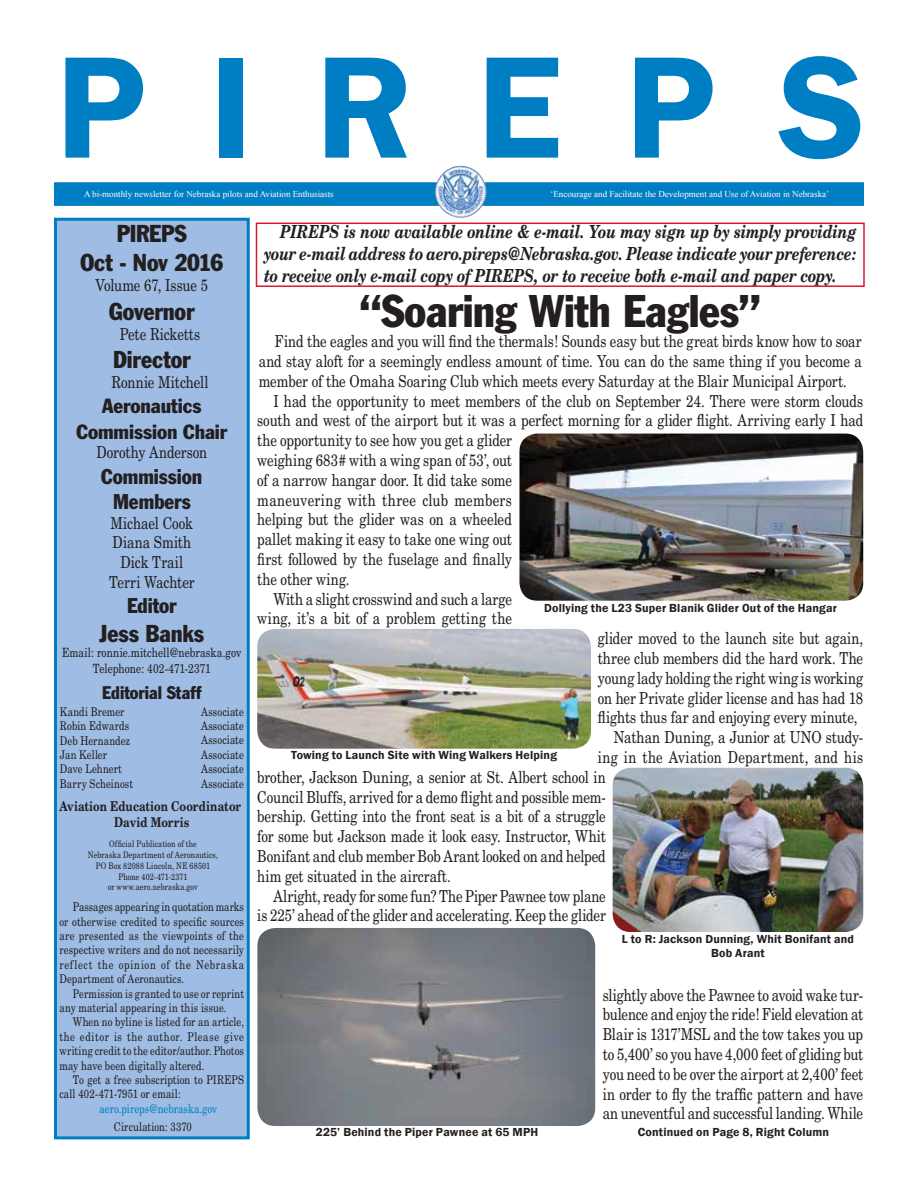
<style>
.page{position:relative;width:918px;height:1188px;background:#fff}
.page>*{position:absolute;margin:0;border:0;box-sizing:border-box;transform-origin:0 0}
.t1{font:600 150px "Franklin Gothic";letter-spacing:.42em;color:#007ec4}
.t2{font:condensed 45px "Franklin Gothic";letter-spacing:-.005em;color:#231f20}
.t3{font:condensed 24px/28.8px "Franklin Gothic";letter-spacing:-.005em;color:#231f20;text-align:center}
.t4{font:condensed 21px/25.2px "Franklin Gothic";letter-spacing:-.005em;color:#231f20;text-align:center}
.t5{font:condensed 20.1px/25.2px "Franklin Gothic";letter-spacing:-.005em;color:#231f20;text-align:center;scale:1.04 1}
.t6{font:italic 700 18px/21.6px "New Century Schlbk";letter-spacing:-.015em;color:#231f20;text-align:justify;scale:.8 1}
.t7{font:condensed 18px "Franklin Gothic";letter-spacing:-.005em;color:#231f20}
.t8{font:16.5px/19.8px "New Century Schlbk";letter-spacing:-.005em;color:#231f20;text-align:center;scale:.8 1}
.t9{font:16.5px "New Century Schlbk";letter-spacing:.02em;color:#231f20;scale:.8 1}
.t10{font:16.5px "New Century Schlbk";letter-spacing:.025em;color:#231f20;scale:.8 1}
.t11{font:700 13.5px/16.2px "New Century Schlbk";letter-spacing:.005em;color:#231f20;text-align:center;scale:.8 1}
.t12{font:12.75px/15.3px "New Century Schlbk";color:#231f20;text-align:center;scale:.8 1}
.t13{font:12px/14.4px "New Century Schlbk";letter-spacing:.015em;color:#231f20;scale:.8 1}
.t14{font:600 12px/14.4px "Franklin Gothic";letter-spacing:.015em;color:#231f20;text-align:center}
.t15{font:12px "New Century Schlbk";letter-spacing:.01em;color:#007ec4;scale:.8 1}
.t16{font:9px "Times New Roman";color:#fff}
.t17{font:9px/10.8px "New Century Schlbk";letter-spacing:.02em;color:#231f20;text-align:center;scale:.8 1}
</style>
<div class="page">
<div style="left:54px;top:218px;width:196px;height:921px;background:#9fbde4;border:3px solid #007ec4"></div>
<div style="left:54px;top:182px;width:810px;height:24px;background:#007ec4;border:2px solid #007ec4"></div>
<img style="left:451px;top:165px;width:20px;height:3px">
<div style="left:256px;top:223px;width:609px;height:64px;border:2px solid #da1a32"></div>
<img style="left:519px;top:434px;width:344px;height:167px">
<img style="left:257px;top:629px;width:334px;height:120px">
<img style="left:613px;top:768px;width:250px;height:164px">
<img style="left:257px;top:928px;width:338px;height:198px">
<h1 class="t1" style="left:56px;top:15px;width:812px">PIREPS</h1>
<p class="t16" style="left:84px;top:188px;width:251px">A bi-monthly newsletter for Nebraska pilots and Aviation Enthusiasts</p>
<p class="t16" style="left:550px;top:188px;width:280px">‘Encourage and Facilitate the Development and Use of Aviation in Nebraska’</p>
<p class="t6" style="left:264px;top:221px;width:742px;text-indent:16px">PIREPS is now available online &amp; e-mail. You may sign up by simply providing your e-mail address to aero.pireps@Nebraska.gov. Please indicate your preference: to receive only e-mail copy of PIREPS, or to receive both e-mail and paper copy.</p>
<h3 class="t3" style="left:81px;top:219px;width:144px">PIREPS<br>Oct - Nov 2016</h3>
<p class="t8" style="left:96px;top:275px;width:142px">Volume 67, Issue 5</p>
<h3 class="t3" style="left:109px;top:296px;width:87px">Governor</h3>
<p class="t8" style="left:120px;top:324px;width:102px">Pete Ricketts</p>
<h3 class="t3" style="left:113px;top:345px;width:79px">Director</h3>
<p class="t8" style="left:111px;top:372px;width:123px">Ronnie Mitchell</p>
<p class="t5" style="left:77px;top:393px;width:146px">Aeronautics<br>Commission Chair</p>
<p class="t8" style="left:96px;top:443px;width:140px">Dorothy Anderson</p>
<p class="t4" style="left:101px;top:463px;width:103px">Commission<br>Members</p>
<p class="t8" style="left:109px;top:513px;width:109px">Michael Cook<br>Diana Smith<br>Dick Trail<br>Terri Wachter</p>
<p class="t4" style="left:127px;top:593px;width:51px">Editor</p>
<h3 class="t3" style="left:100px;top:619px;width:106px">Jess Banks</h3>
<p class="t12" style="left:62px;top:645px;width:226px">Email: ronnie.mitchell@nebraska.gov<br>Telephone: 402-471-2371</p>
<h2 class="t2" style="left:359px;top:284px;width:404px">“Soaring With Eagles”</h2>
<p class="t8" style="left:275px;top:331px;width:735px">Find the eagles and you will find the thermals! Sounds easy but the great birds know how to soar</p>
<p class="t8" style="left:259px;top:351px;width:755px">and stay aloft for a seemingly endless amount of time. You can do the same thing if you become a</p>
<p class="t8" style="left:259px;top:371px;width:737px">member of the Omaha Soaring Club which meets every Saturday at the Blair Municipal Airport.</p>
<p class="t8" style="left:273px;top:391px;width:739px">I had the opportunity to meet members of the club on September 24. There were storm clouds</p>
<p class="t8" style="left:257px;top:411px;width:759px">south and west of the airport but it was a perfect morning for a glider flight. Arriving early I had</p>
<p class="t8" style="left:257px;top:430px;width:320px">the opportunity to see how you get a glider</p>
<p class="t8" style="left:257px;top:450px;width:320px">weighing 683# with a wing span of 53’, out</p>
<p class="t8" style="left:257px;top:470px;width:320px">of a narrow hangar door. It did take some</p>
<p class="t10" style="left:257px;top:490px;width:320px">maneuvering with three club members</p>
<p class="t8" style="left:257px;top:510px;width:320px">helping but the glider was on a wheeled</p>
<p class="t8" style="left:257px;top:529px;width:320px">pallet making it easy to take one wing out</p>
<p class="t8" style="left:257px;top:549px;width:320px">first followed by the fuselage and finally</p>
<p class="t8" style="left:257px;top:569px;width:117px">the other wing.</p>
<p class="t8" style="left:273px;top:589px;width:300px">With a slight crosswind and such a large</p>
<p class="t8" style="left:257px;top:609px;width:320px">wing, it’s a bit of a problem getting the</p>
<p class="t8" style="left:598px;top:628px;width:333px">glider moved to the launch site but again,</p>
<p class="t8" style="left:598px;top:648px;width:333px">three club members did the hard work. The</p>
<p class="t8" style="left:598px;top:668px;width:333px">young lady holding the right wing is working</p>
<p class="t8" style="left:598px;top:688px;width:333px">on her Private glider license and has had 18</p>
<p class="t8" style="left:598px;top:708px;width:326px">flights thus far and enjoying every minute,</p>
<p class="t8" style="left:614px;top:727px;width:313px">Nathan Duning, a Junior at UNO study-</p>
<p class="t9" style="left:598px;top:747px;width:333px">ing in the Aviation Department, and his</p>
<p class="t8" style="left:257px;top:767px;width:437px">brother, Jackson Duning, a senior at St. Albert school in</p>
<p class="t8" style="left:257px;top:787px;width:437px">Council Bluffs, arrived for a demo flight and possible mem-</p>
<p class="t8" style="left:257px;top:807px;width:437px">bership. Getting into the front seat is a bit of a struggle</p>
<p class="t8" style="left:257px;top:826px;width:437px">for some but Jackson made it look easy. Instructor, Whit</p>
<p class="t8" style="left:257px;top:846px;width:437px">Bonifant and club member Bob Arant looked on and helped</p>
<p class="t8" style="left:257px;top:866px;width:243px">him get situated in the aircraft.</p>
<p class="t8" style="left:273px;top:886px;width:417px">Alright, ready for some fun? The Piper Pawnee tow plane</p>
<p class="t8" style="left:257px;top:906px;width:437px">is 225’ ahead of the glider and accelerating. Keep the glider</p>
<p class="t14" style="left:544px;top:601px;width:294px">Dollying the L23 Super Blanik Glider Out of the Hangar</p>
<p class="t7" style="left:102px;top:682px;width:101px">Editorial Staff</p>
<p class="t13" style="left:60px;top:704px;width:93px">Kandi Bremer<br>Robin Edwards<br>Deb Hernandez<br>Jan Keller<br>Dave Lehnert<br>Barry Scheinost</p>
<p class="t13" style="left:201px;top:704px;width:55px;text-align:justify">Associate Associate Associate Associate Associate Associate</p>
<p class="t14" style="left:291px;top:748px;width:267px">Towing to Launch Site with Wing Walkers Helping</p>
<p class="t11" style="left:59px;top:797px;width:229px">Aviation Education Coordinator<br>David Morris</p>
<p class="t17" style="left:88px;top:839px;width:164px">Official Publication of the<br>Nebraska Department of Aeronautics,<br>PO Box 82088 Lincoln, NE 68501<br>Phone 402-471-2371<br>or www.aero.nebraska.gov</p>
<p class="t13" style="left:59px;top:900px;width:232px;text-align:justify;text-indent:13px">Passages appearing in quotation marks or otherwise credited to specific sources are presented as the viewpoints of the respective writers and do not necessarily reflect the opinion of the Nebraska Department of Aeronautics.</p>
<p class="t13" style="left:59px;top:986px;width:232px;text-indent:13px">Permission is granted to use or reprint any material appearing in this issue.</p>
<p class="t13" style="left:59px;top:1015px;width:232px;text-align:justify;text-indent:13px">When no byline is listed for an article, the editor is the author. Please give writing credit to the editor/author. Photos may have been digitally altered.</p>
<p class="t13" style="left:59px;top:1073px;width:232px;text-indent:13px">To get a free subscription to PIREPS call 402-471-7951 or email:</p>
<p class="t15" style="left:100px;top:1101px;width:149px">aero.pireps@nebraska.gov</p>
<p class="t13" style="left:114px;top:1119px;width:99px">Circulation: 3370</p>
<p class="t14" style="left:622px;top:932px;width:234px">L to R: Jackson Dunning, Whit Bonifant and<br>Bob Arant</p>
<p class="t8" style="left:603px;top:985px;width:327px;text-align:justify">slightly above the Pawnee to avoid wake tur&shy;bulence and enjoy the ride! Field elevation at Blair is 1317’MSL and the tow takes you up to 5,400’ so you have 4,000 feet of gliding but you need to be over the airport at 2,400’ feet in order to fly the traffic pattern and have an uneventful and successful landing. While</p>
<p class="t14" style="left:316px;top:1125px;width:224px">225’ Behind the Piper Pawnee at 65 MPH</p>
<p class="t14" style="left:638px;top:1125px;width:193px">Continued on Page 8, Right Column</p>
</div>
